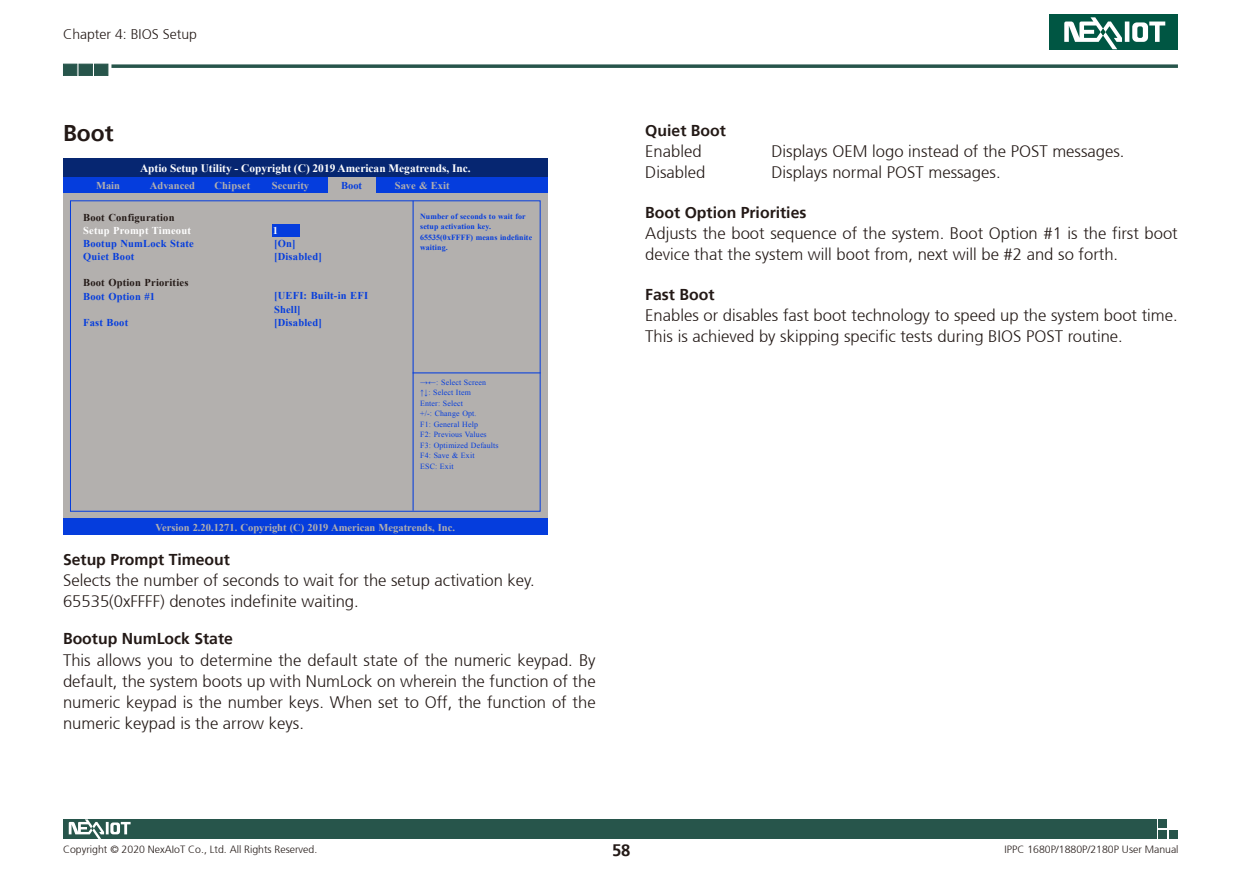
<style>
.page{position:relative;width:1241px;height:874px;background:#fff}
.page>*{position:absolute;margin:0;border:0;box-sizing:border-box;transform-origin:0 0}
.t1{font:700 22.75px "Frutiger 65";color:#231916}
.t2{font:300 16.62px/21px "Frutiger 45";color:#231916}
.t3{font:700 16.62px "Frutiger 65";color:#231916}
.t4{font:700 15.75px "Frutiger 65";color:#231916}
.t5{font:300 14px "Frutiger 45";color:#231916}
.t6{font:700 11.38px "Times New Roman";color:#fff}
.t7{font:700 10.5px/13.1px "Times New Roman";letter-spacing:.02em;color:#053ddd}
.t8{font:700 10.5px "Times New Roman";color:#b3b0ae}
.t9{font:300 10.5px "Frutiger 45";color:#231916}
.t10{font:700 10.5px "Times New Roman";letter-spacing:.02em;color:#231916}
.t11{font:700 10.5px "Times New Roman";letter-spacing:.02em;color:#fff}
.t12{font:700 10.5px "Times New Roman";letter-spacing:.02em;color:#b3b0ae}
.t13{font:7.88px/10.5px "Times New Roman";letter-spacing:.02em;color:#053ddd}
.t14{font:700 7.88px/10.5px "Times New Roman";letter-spacing:.01em;color:#053ddd}
</style>
<div class="page">
<svg style="left:111px;top:64px;width:1066px;height:4px;background:#416960"></svg>
<div style="left:63px;top:64px;width:14px;height:12px;background:#27554b"></div>
<div style="left:79px;top:64px;width:14px;height:12px;background:#27554b"></div>
<div style="left:94px;top:64px;width:14px;height:12px;background:#27554b"></div>
<div style="left:1157px;top:819px;width:9px;height:8px;background:#27554b"></div>
<div style="left:1157px;top:829px;width:9px;height:9px;background:#27554b"></div>
<div style="left:1168px;top:829px;width:9px;height:9px;background:#27554b"></div>
<div style="left:63px;top:819px;width:1093px;height:19px;background:#27554b"></div>
<div style="left:1049px;top:14px;width:128px;height:35px;background:#005643"></div>
<svg style="left:1064px;top:17px;width:100px;height:32px"></svg>
<svg style="left:69px;top:819px;width:62px;height:19px"></svg>
<div style="left:63px;top:193px;width:484px;height:325px;background:#b3b0ae"></div>
<div style="left:63px;top:175px;width:484px;height:18px;background:#053ddd"></div>
<hr style="left:412px;top:200px;width:1px;height:310px;background:#053ddd">
<div style="left:328px;top:177px;width:47px;height:17px;background:#b3b0ae"></div>
<div style="left:63px;top:518px;width:484px;height:17px;background:#053ddd"></div>
<div style="left:70px;top:200px;width:470px;height:311px;border:1px solid #053ddd"></div>
<div style="left:63px;top:159px;width:484px;height:18px;background:#062671"></div>
<hr style="left:412px;top:372px;width:128px;height:1px;background:#053ddd">
<div style="left:273px;top:224px;width:27px;height:12px;background:#053ddd"></div>
<p class="t5" style="left:63px;top:26px;width:135px">Chapter 4: BIOS Setup</p>
<h1 class="t1" style="left:63px;top:120px;width:52px">Boot</h1>
<p class="t6" style="left:140px;top:160px;width:332px">Aptio Setup Utility - Copyright (C) 2019 American Megatrends, Inc.</p>
<p class="t8" style="left:96px;top:178px;width:25px">Main</p>
<p class="t8" style="left:150px;top:178px;width:46px">Advanced</p>
<p class="t12" style="left:214px;top:178px;width:37px">Chipset</p>
<p class="t8" style="left:272px;top:178px;width:39px">Security</p>
<p class="t7" style="left:341px;top:179px;width:22px">Boot</p>
<p class="t8" style="left:395px;top:178px;width:56px">Save &amp; Exit</p>
<p class="t10" style="left:83px;top:210px;width:93px">Boot Configuration</p>
<p class="t11" style="left:83px;top:223px;width:109px">Setup Prompt Timeout</p>
<p class="t7" style="left:83px;top:236px;width:112px">Bootup NumLock State<br>Quiet Boot</p>
<p class="t10" style="left:83px;top:275px;width:107px">Boot Option Priorities</p>
<p class="t7" style="left:83px;top:289px;width:74px">Boot Option #1</p>
<p class="t7" style="left:83px;top:315px;width:47px">Fast Boot</p>
<p class="t11" style="left:273px;top:223px;width:7px">1</p>
<p class="t7" style="left:274px;top:236px;width:49px">[On] [Disabled]</p>
<p class="t7" style="left:274px;top:289px;width:96px">[UEFI: Built-in EFI<br>Shell]<br>[Disabled]</p>
<p class="t14" style="left:420px;top:210px;width:113px">Number of seconds to wait for setup activation key.<br>65535(0xFFFF) means indefinite waiting.</p>
<p class="t13" style="left:420px;top:376px;width:80px">→←: Select Screen<br>↑↓: Select Item<br>Enter: Select<br>+/-: Change Opt.<br>F1: General Help<br>F2: Previous Values<br>F3: Optimized Defaults<br>F4: Save &amp; Exit<br>ESC: Exit</p>
<p class="t8" style="left:155px;top:519px;width:301px">Version 2.20.1271. Copyright (C) 2019 American Megatrends, Inc.</p>
<p class="t4" style="left:63px;top:549px;width:168px">Setup Prompt Timeout</p>
<p class="t2" style="left:63px;top:569px;width:473px">Selects the number of seconds to wait for the setup activation key.<br>65535(0xFFFF) denotes indefinite waiting.</p>
<p class="t4" style="left:63px;top:629px;width:171px">Bootup NumLock State</p>
<p class="t2" style="left:63px;top:649px;width:534px;text-align:justify">This allows you to determine the default state of the numeric keypad. By default, the system boots up with NumLock on wherein the function of the numeric keypad is the number keys. When set to Off, the function of the numeric keypad is the arrow keys.</p>
<p class="t4" style="left:645px;top:121px;width:82px">Quiet Boot</p>
<p class="t2" style="left:645px;top:141px;width:58px">Enabled</p>
<p class="t2" style="left:771px;top:141px;width:354px">Displays OEM logo instead of the POST messages.</p>
<p class="t2" style="left:645px;top:162px;width:62px">Disabled</p>
<p class="t2" style="left:771px;top:162px;width:231px">Displays normal POST messages.</p>
<p class="t4" style="left:645px;top:203px;width:163px">Boot Option Priorities</p>
<p class="t2" style="left:645px;top:223px;width:534px">Adjusts the boot sequence of the system. Boot Option #1 is the first boot device that the system will boot from, next will be #2 and so forth.</p>
<p class="t4" style="left:645px;top:285px;width:71px">Fast Boot</p>
<p class="t2" style="left:645px;top:305px;width:534px">Enables or disables fast boot technology to speed up the system boot time.<br>This is achieved by skipping specific tests during BIOS POST routine.</p>
<p class="t9" style="left:63px;top:842px;width:256px">Copyright © 2020 NexAIoT Co., Ltd. All Rights Reserved.</p>
<p class="t3" style="left:612px;top:840px;width:20px">58</p>
<p class="t9" style="left:1004px;top:842px;width:175px">IPPC 1680P/1880P/2180P User Manual</p>
</div>
